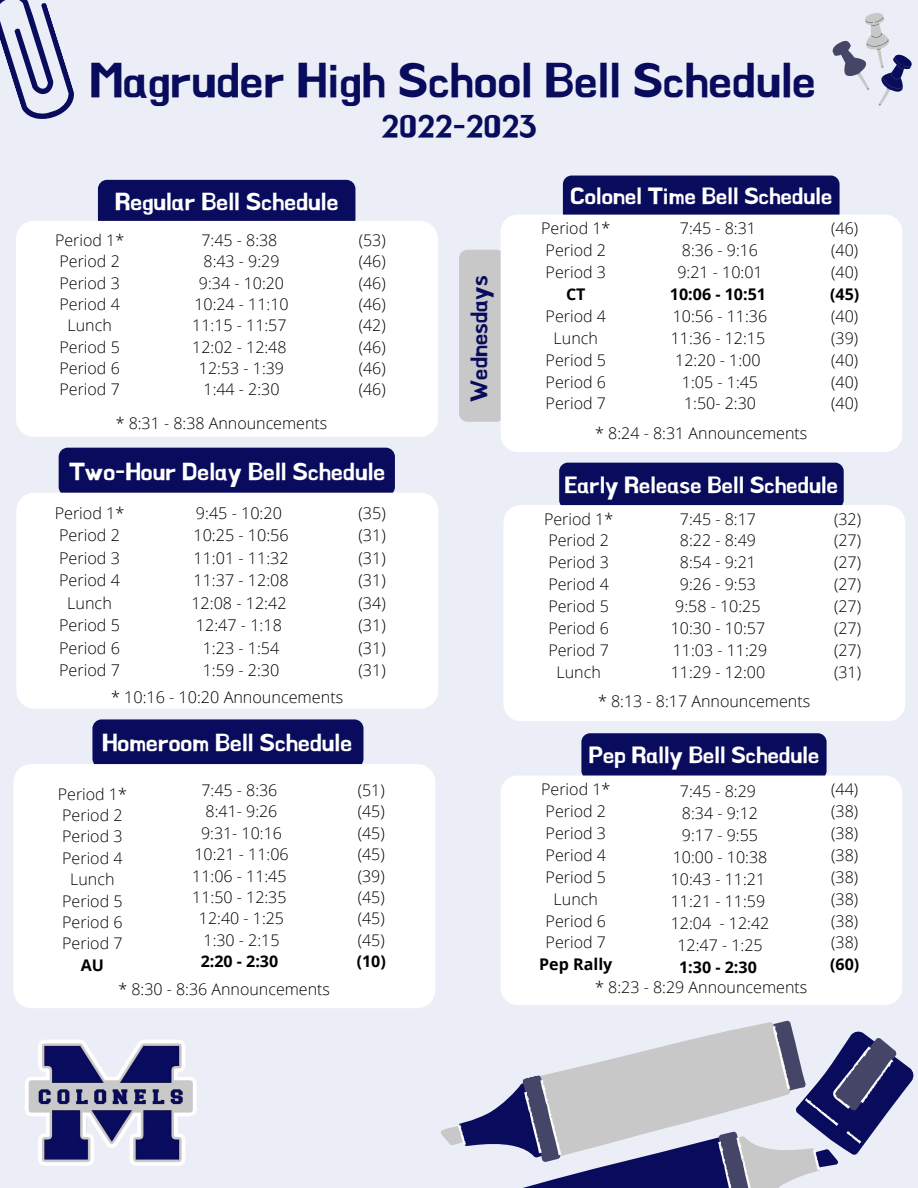
<style>
.page{position:relative;width:918px;height:1188px;background:#ebeef6}
.page>*{position:absolute;margin:0;border:0;box-sizing:border-box;transform-origin:0 0}
.t1{font:47.55px "BMHANNA";color:#090c5c}
.t2{font:31.05px "BMHANNA";color:#090c5c}
.t3{font:24px "BMHANNA";color:#fff}
.t4{font:22.8px "BMHANNA";color:#fff}
.t5{font:22.8px "BMHANNA";color:#090c5c}
.t6{font:300 16.2px/22.5px "Open Sans";color:#000;text-align:center}
.t7{font:300 16.05px/21.9px "Open Sans";color:#000;text-align:center}
.t8{font:700 16.05px "Open Sans";color:#000}
</style>
<div class="page">
<div style="left:98px;top:180px;width:257px;height:48px;background:#090c5c;border-radius:9px"></div>
<div style="left:16px;top:221px;width:422px;height:216px;background:#fff;border-radius:18px"></div>
<img style="left:25px;top:1040px;width:172px;height:126px">
<div style="left:59px;top:448px;width:336px;height:48px;background:#090c5c;border-radius:9px"></div>
<div style="left:92px;top:719px;width:271px;height:49px;background:#090c5c;border-radius:9px"></div>
<div style="left:559px;top:463px;width:285px;height:46px;background:#090c5c;border-radius:9px"></div>
<div style="left:581px;top:733px;width:246px;height:46px;background:#090c5c;border-radius:9px"></div>
<div style="left:563px;top:176px;width:277px;height:46px;background:#090c5c;border-radius:9px"></div>
<div style="left:459px;top:250px;width:46px;height:172px;background:#c8c8c9;border-radius:9px"></div>
<div style="left:501px;top:215px;width:401px;height:237px;background:#fff;border-radius:17px"></div>
<div style="left:16px;top:493px;width:422px;height:216px;background:#fff;border-radius:18px"></div>
<div style="left:503px;top:505px;width:402px;height:216px;background:#fff;border-radius:17px"></div>
<div style="left:13px;top:764px;width:422px;height:244px;background:#fff;border-radius:18px"></div>
<div style="left:501px;top:776px;width:401px;height:229px;background:#fff;border-radius:17px"></div>
<svg style="left:0;top:0;width:74px;height:119px"></svg>
<svg style="left:832px;top:13px;width:80px;height:93px"></svg>
<svg style="left:452px;top:999px;width:462px;height:189px"></svg>
<h1 class="t1" style="left:90px;top:57px;width:728px">Magruder High School Bell Schedule</h1>
<h2 class="t2" style="left:381px;top:111px;width:157px">2022-2023</h2>
<h3 class="t3" style="left:115px;top:189px;width:225px">Regular Bell Schedule</h3>
<p class="t7" style="left:55px;top:229px;width:71px;line-height:21.3px">Period 1*<br>Period 2<br>Period 3<br>Period 4<br>Lunch<br>Period 5<br>Period 6<br>Period 7</p>
<p class="t7" style="left:192px;top:229px;width:98px;line-height:21.3px">7:45 - 8:38<br>8:43 - 9:29<br>9:34 - 10:20<br>10:24 - 11:10<br>11:15 - 11:57<br>12:02 - 12:48<br>12:53 - 1:39<br>1:44 - 2:30</p>
<p class="t7" style="left:116px;top:412px;width:213px">* 8:31 - 8:38 Announcements</p>
<p class="t7" style="left:359px;top:229px;width:29px;line-height:21.3px;text-align:justify">(53) (46) (46) (46) (42) (46) (46) (46)</p>
<h3 class="t3" style="left:69px;top:460px;width:318px">Two-Hour Delay Bell Schedule</h3>
<h3 class="t5" style="left:468px;top:402px;width:128px;rotate:-90deg">Wednesdays</h3>
<h3 class="t4" style="left:570px;top:185px;width:264px">Colonel Time Bell Schedule</h3>
<p class="t7" style="left:541px;top:217px;width:71px;text-align:left">Period 1*<br>Period 2<br>Period 3</p>
<p class="t8" style="left:566px;top:283px;width:21px">CT</p>
<p class="t7" style="left:546px;top:305px;width:62px">Period 4<br>Lunch<br>Period 5<br>Period 6<br>Period 7</p>
<p class="t7" style="left:595px;top:422px;width:214px">* 8:24 - 8:31 Announcements</p>
<p class="t7" style="left:677px;top:217px;width:87px;text-align:left">7:45 - 8:31<br>8:36 - 9:16<br>9:21 - 10:01</p>
<p class="t8" style="left:670px;top:283px;width:98px">10:06 - 10:51</p>
<p class="t7" style="left:671px;top:305px;width:98px">10:56 - 11:36<br>11:36 - 12:15<br>12:20 - 1:00<br>1:05 - 1:45<br>1:50- 2:30</p>
<p class="t7" style="left:831px;top:217px;width:29px;text-align:justify">(46) (40) (40)</p>
<p class="t8" style="left:830px;top:283px;width:31px">(45)</p>
<p class="t7" style="left:831px;top:305px;width:29px;text-align:justify">(40) (39) (40) (40) (40)</p>
<h3 class="t4" style="left:564px;top:474px;width:275px">Early Release Bell Schedule</h3>
<p class="t6" style="left:55px;top:501px;width:71px">Period 1*<br>Period 2<br>Period 3<br>Period 4<br>Lunch<br>Period 5<br>Period 6<br>Period 7</p>
<p class="t6" style="left:111px;top:685px;width:234px">* 10:16 - 10:20 Announcements</p>
<p class="t6" style="left:191px;top:501px;width:99px">9:45 - 10:20<br>10:25 - 10:56<br>11:01 - 11:32<br>11:37 - 12:08<br>12:08 - 12:42<br>12:47 - 1:18<br>1:23 - 1:54<br>1:59 - 2:30</p>
<p class="t7" style="left:671px;top:507px;width:98px">7:45 - 8:17<br>8:22 - 8:49<br>8:54 - 9:21<br>9:26 - 9:53<br>9:58 - 10:25<br>10:30 - 10:57<br>11:03 - 11:29<br>11:29 - 12:00</p>
<p class="t6" style="left:359px;top:501px;width:29px;text-align:justify">(35) (31) (31) (31) (34) (31) (31) (31)</p>
<p class="t7" style="left:544px;top:507px;width:71px">Period 1*<br>Period 2<br>Period 3<br>Period 4<br>Period 5<br>Period 6<br>Period 7<br>Lunch</p>
<p class="t7" style="left:598px;top:689px;width:214px">* 8:13 - 8:17 Announcements</p>
<h3 class="t3" style="left:102px;top:731px;width:252px">Homeroom Bell Schedule</h3>
<p class="t7" style="left:192px;top:779px;width:98px;line-height:21.3px">7:45 - 8:36<br>8:41- 9:26<br>9:31- 10:16<br>10:21 - 11:06<br>11:06 - 11:45<br>11:50 - 12:35<br>12:40 - 1:25<br>1:30 - 2:15</p>
<p class="t8" style="left:201px;top:950px;width:79px">2:20 - 2:30</p>
<p class="t7" style="left:58px;top:783px;width:71px;line-height:21.3px">Period 1*<br>Period 2<br>Period 3<br>Period 4<br>Lunch<br>Period 5<br>Period 6<br>Period 7</p>
<p class="t8" style="left:81px;top:954px;width:25px">AU</p>
<p class="t7" style="left:118px;top:978px;width:213px">* 8:30 - 8:36 Announcements</p>
<p class="t7" style="left:358px;top:779px;width:29px;line-height:21.3px;text-align:justify">(51) (45) (45) (45) (39) (45) (45) (45)</p>
<p class="t8" style="left:357px;top:950px;width:31px">(10)</p>
<h3 class="t4" style="left:589px;top:744px;width:232px">Pep Rally Bell Schedule</h3>
<p class="t7" style="left:541px;top:778px;width:71px">Period 1*<br>Period 2<br>Period 3<br>Period 4<br>Period 5<br>Lunch<br>Period 6<br>Period 7</p>
<p class="t8" style="left:539px;top:953px;width:75px">Pep Rally</p>
<p class="t7" style="left:595px;top:976px;width:214px">* 8:23 - 8:29 Announcements</p>
<p class="t7" style="left:671px;top:780px;width:100px">7:45 - 8:29<br>8:34 - 9:12<br>9:17 - 9:55<br>10:00 - 10:38<br>10:43 - 11:21<br>11:21 - 11:59<br>12:04 - 12:42<br>12:47 - 1:25</p>
<p class="t8" style="left:679px;top:956px;width:79px">1:30 - 2:30</p>
<p class="t7" style="left:834px;top:507px;width:29px;text-align:justify">(32) (27) (27) (27) (27) (27) (27) (31)</p>
<p class="t7" style="left:831px;top:778px;width:29px;text-align:justify">(44) (38) (38) (38) (38) (38) (38) (38)</p>
<p class="t8" style="left:830px;top:953px;width:31px">(60)</p>
</div>
